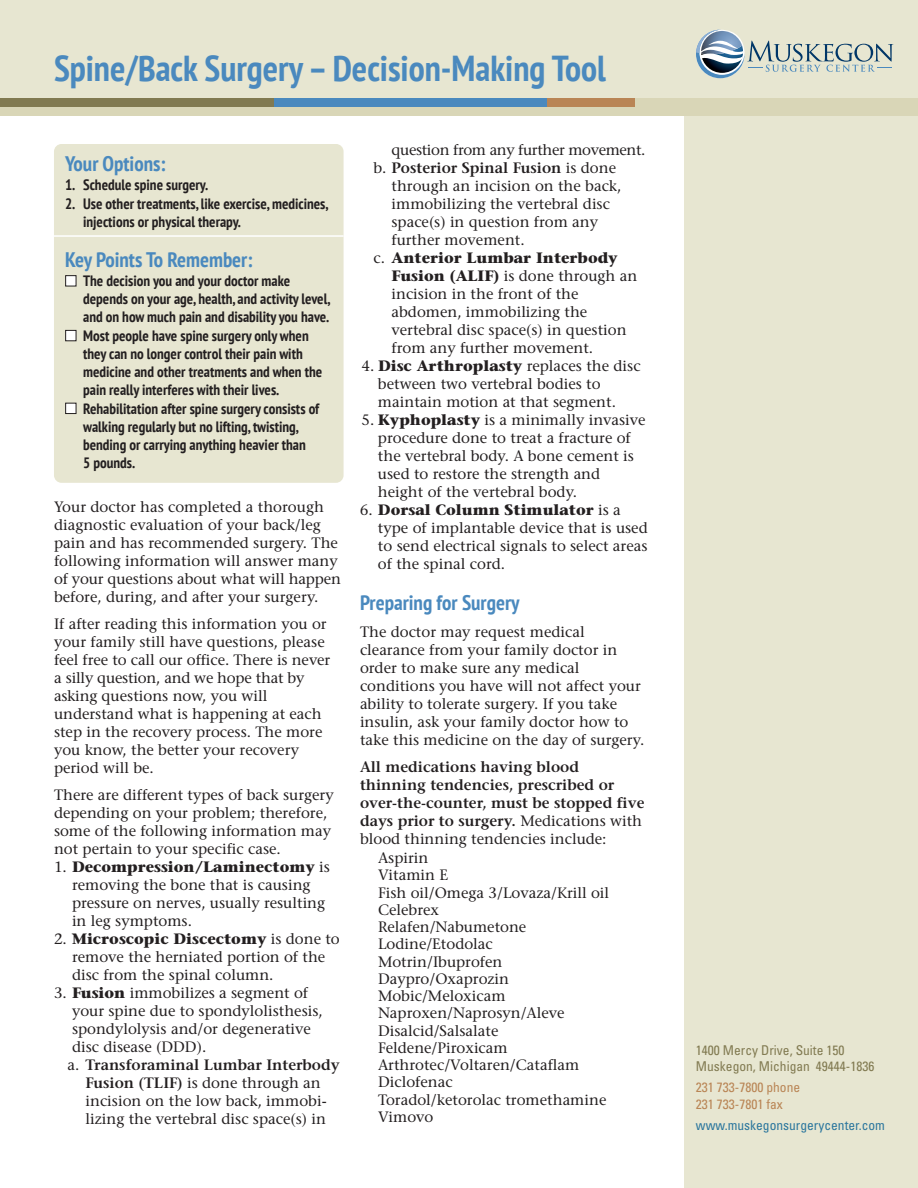
<style>
.page{position:relative;width:918px;height:1188px;background:#fff}
.page>*{position:absolute;margin:0;border:0;box-sizing:border-box;transform-origin:0 0}
.t1{font:700 condensed 36px "PT Sans";color:#4a89be}
.t2{font:700 condensed 21px "PT Sans";color:#4a89be}
.t3{font:15px/18px "Stone Serif";color:#231f20}
.t4{font:700 condensed 15px/18px "PT Sans";color:#231f20}
.t5{font:600 15px/18px "Stone Serif";color:#231f20}
.t6{font:15px "Stone Serif";letter-spacing:-.025em;color:#231f20}
.t7{font:700 15px "Stone Serif";color:#231f20}
.t8{font:condensed 13.5px/16.5px "Univers";color:#817a51}
.t9{font:condensed 13.5px/16.5px "Univers";color:#b98555}
.t10{font:condensed 13.5px "Univers";color:#2b769d}
.s1{color:#fff}
.s2{font-weight:700}
.s3{font-weight:400}
.s4{font-weight:600}
</style>
<div class="page">
<div style="left:684px;top:107px;width:234px;height:1081px;background:#e7e6d1"></div>
<div style="left:0;top:0;width:918px;height:98px;background:#e7e6d1"></div>
<svg style="left:696px;top:30px;width:197px;height:48px"></svg>
<div style="left:0;top:98px;width:918px;height:18px;background:#d9d6b7"></div>
<div style="left:0;top:98px;width:274px;height:9px;background:#817a51"></div>
<div style="left:274px;top:98px;width:273px;height:9px;background:#4a89be"></div>
<div style="left:547px;top:98px;width:88px;height:9px;background:#b98555"></div>
<div style="left:54px;top:144px;width:290px;height:339px;background:#e7e6d1;border-radius:8px"></div>
<hr style="left:54px;top:235px;width:290px;height:2px;background:#fff">
<h1 class="t1" style="left:54px;top:49px;width:553px">Spine/Back Surgery – Decision-Making Tool</h1>
<h2 class="t2" style="left:65px;top:152px;width:102px">Your Options:</h2>
<p class="t4" style="left:65px;top:176px;width:144px">1. Schedule spine surgery.</p>
<p class="t4" style="left:83px;top:195px;width:247px;text-indent:-18px">2. Use other treatments, like exercise, medicines, injections or physical therapy.</p>
<h2 class="t2" style="left:65px;top:248px;width:189px">Key Points To Remember:</h2>
<p class="t4" style="left:83px;top:272px;width:249px;text-indent:-18px"><span class="s1">■</span> The decision you and your doctor make depends on your age, health, and activity level, and on how much pain and disability you have.</p>
<p class="t4" style="left:83px;top:327px;width:241px;text-indent:-18px"><span class="s1">■</span> Most people have spine surgery only when they can no longer control their pain with medicine and other treatments and when the pain really interferes with their lives.</p>
<p class="t4" style="left:83px;top:400px;width:238px;text-indent:-18px"><span class="s1">■</span> Rehabilitation after spine surgery consists of walking regularly but no lifting, twisting, bending or carrying anything heavier than<br>5 pounds.</p>
<p class="t3" style="left:54px;top:499px;width:288px">Your doctor has completed a thorough diagnostic evaluation of your back/leg pain and has recommended surgery. The following information will answer many of your questions about what will happen before, during, and after your surgery.</p>
<p class="t3" style="left:54px;top:616px;width:278px">If after reading this information you or your family still have questions, please feel free to call our office. There is never a silly question, and we hope that by asking questions now, you will understand what is happening at each step in the recovery process. The more you know, the better your recovery period will be.</p>
<p class="t3" style="left:54px;top:787px;width:281px">There are different types of back surgery depending on your problem; therefore, some of the following information may not pertain to your specific case.</p>
<p class="t3" style="left:72px;top:859px;width:259px;text-indent:-18px">1. <span class="s2">Decompression/Laminectomy</span> is removing the bone that is causing pressure on nerves, usually resulting in leg symptoms.</p>
<p class="t3" style="left:72px;top:931px;width:269px;text-indent:-18px">2. <span class="s2">Microscopic Discectomy</span> is done to remove the herniated portion of the disc from the spinal column.</p>
<p class="t3" style="left:54px;top:985px;width:256px">3. <span class="s2">Fusion</span> immobilizes a segment of</p>
<p class="t3" style="left:72px;top:1003px;width:252px">your spine due to spondylolisthesis,</p>
<p class="t3" style="left:72px;top:1021px;width:241px">spondylolysis and/or degenerative</p>
<p class="t3" style="left:72px;top:1039px;width:136px">disc disease (DDD).</p>
<p class="t5" style="left:68px;top:1057px;width:274px"><span class="s3">a.</span> Transforaminal Lumbar Interbody</p>
<p class="t3" style="left:86px;top:1075px;width:237px"><span class="s4">Fusion (TLIF)</span> is done through an</p>
<p class="t3" style="left:86px;top:1093px;width:243px">incision on the low back, immobi-</p>
<p class="t3" style="left:86px;top:1111px;width:242px">lizing the vertebral disc space(s) in</p>
<p class="t6" style="left:392px;top:144px;width:256px">question from any further movement.</p>
<p class="t5" style="left:374px;top:160px;width:244px"><span class="s3">b.</span> Posterior Spinal Fusion <span class="s3">is done</span></p>
<p class="t3" style="left:392px;top:178px;width:232px">through an incision on the back,</p>
<p class="t3" style="left:392px;top:196px;width:220px">immobilizing the vertebral disc</p>
<p class="t3" style="left:392px;top:214px;width:208px">space(s) in question from any</p>
<p class="t3" style="left:392px;top:232px;width:135px">further movement.</p>
<p class="t7" style="left:374px;top:252px;width:246px"><span class="s3">c.</span> Anterior Lumbar Interbody</p>
<p class="t3" style="left:392px;top:268px;width:247px"><span class="s2">Fusion (ALIF)</span> is done through an</p>
<p class="t3" style="left:392px;top:286px;width:189px">incision in the front of the</p>
<p class="t3" style="left:392px;top:304px;width:197px">abdomen, immobilizing the</p>
<p class="t3" style="left:392px;top:322px;width:237px">vertebral disc space(s) in question</p>
<p class="t3" style="left:392px;top:340px;width:203px">from any further movement.</p>
<p class="t3" style="left:378px;top:358px;width:264px;text-indent:-16px">4. <span class="s2">Disc Arthroplasty</span> replaces the disc between two vertebral bodies to maintain motion at that segment.</p>
<p class="t3" style="left:378px;top:412px;width:269px;text-indent:-16px">5. <span class="s2">Kyphoplasty</span> is a minimally invasive procedure done to treat a fracture of the vertebral body. A bone cement is used to restore the strength and height of the vertebral body.</p>
<p class="t3" style="left:378px;top:502px;width:271px;text-indent:-18px">6. <span class="s2">Dorsal Column Stimulator</span> is a type of implantable device that is used to send electrical signals to select areas of the spinal cord.</p>
<h2 class="t2" style="left:360px;top:591px;width:161px">Preparing for Surgery</h2>
<p class="t3" style="left:360px;top:624px;width:286px">The doctor may request medical clearance from your family doctor in order to make sure any medical conditions you have will not affect your ability to tolerate surgery. If you take insulin, ask your family doctor how to take this medicine on the day of surgery.</p>
<p class="t5" style="left:360px;top:759px;width:286px">All medications having blood thinning tendencies, prescribed or over-the-counter, must be stopped five days prior to surgery. <span class="s3">Medications with blood thinning tendencies include:</span></p>
<p class="t3" style="left:378px;top:851px;width:233px;line-height:17.2px">Aspirin<br>Vitamin E<br>Fish oil/Omega 3/Lovaza/Krill oil<br>Celebrex<br>Relafen/Nabumetone<br>Lodine/Etodolac<br>Motrin/Ibuprofen<br>Daypro/Oxaprozin<br>Mobic/Meloxicam<br>Naproxen/Naprosyn/Aleve<br>Disalcid/Salsalate<br>Feldene/Piroxicam<br>Arthrotec/Voltaren/Cataflam<br>Diclofenac<br>Toradol/ketorolac tromethamine<br>Vimovo</p>
<p class="t8" style="left:696px;top:1043px;width:180px">1400 Mercy Drive, Suite 150<br>Muskegon, Michigan 49444-1836</p>
<p class="t9" style="left:696px;top:1080px;width:106px">231 733-7800 phone<br>231 733-7801 fax</p>
<p class="t10" style="left:696px;top:1120px;width:191px">www.muskegonsurgerycenter.com</p>
</div>
